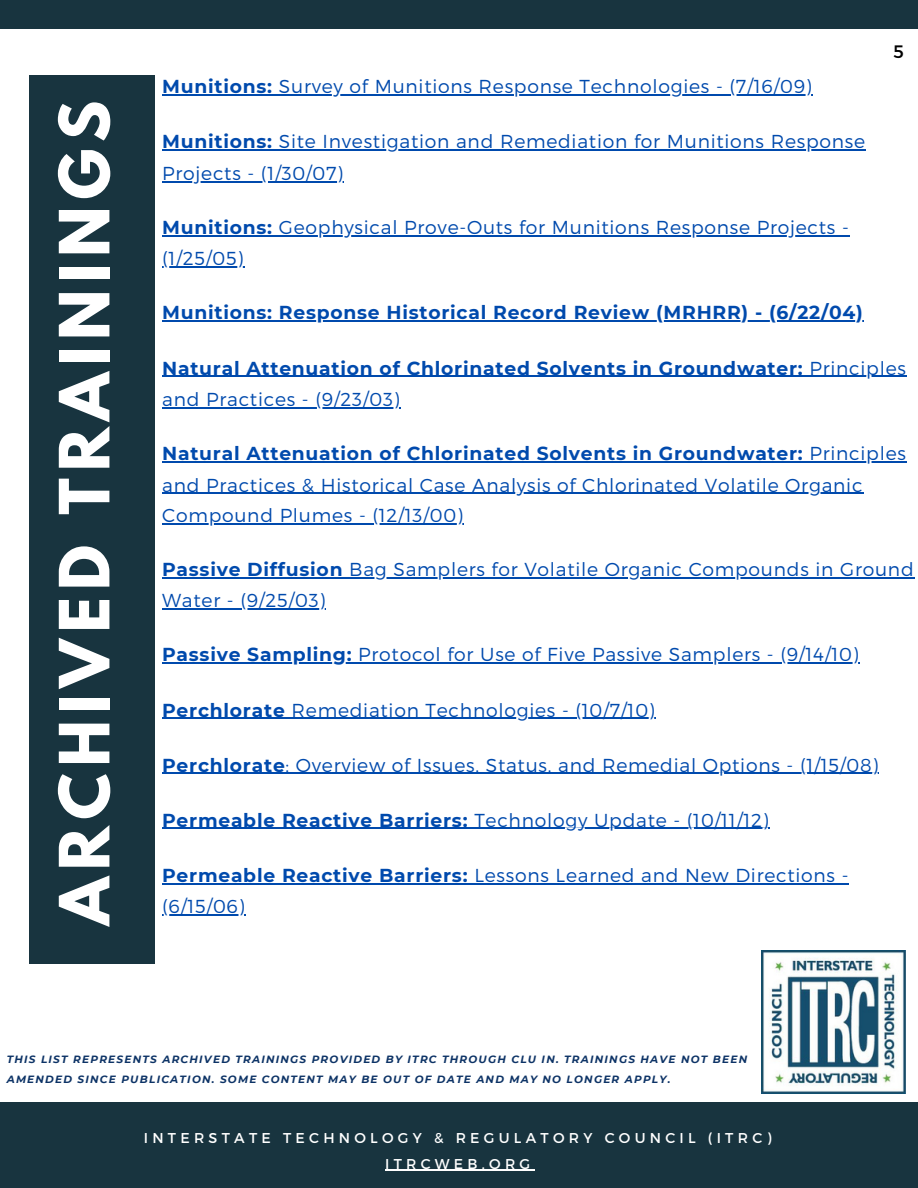
<style>
.page{position:relative;width:918px;height:1188px;background:#fff}
.page>*{position:absolute;margin:0;border:0;box-sizing:border-box;transform-origin:0 0}
.t1{font:700 61.35px "League Spartan";letter-spacing:.11em;color:#fff}
.t2{font:300 18.75px/31.5px "Montserrat";letter-spacing:.04em;color:#004aad}
.t3{font:700 18.75px "Montserrat";letter-spacing:.04em;color:#004aad}
.t4{font:18px "Montserrat";color:#000}
.t5{font:14.25px/25.3px "Montserrat";letter-spacing:.3em;color:#fff;text-align:center}
.t6{font:italic 700 10.5px/20.1px "Montserrat";letter-spacing:.12em;color:#0d3366}
.s1{font-weight:700}
.s2{font-weight:300}
</style>
<div class="page">
<div style="left:29px;top:76px;width:125px;height:887px;background:#18343f"></div>
<div style="left:0;top:1102px;width:918px;height:86px;background:#18343f"></div>
<div style="left:0;top:0;width:918px;height:28px;background:#18343f"></div>
<hr style="left:385px;top:1170px;width:150px;height:1px;background:#fff">
<hr style="left:162px;top:94px;width:117px;height:2px;background:#004aad">
<hr style="left:279px;top:94px;width:534px;height:2px;background:#004aad">
<hr style="left:162px;top:150px;width:117px;height:1px;background:#004aad">
<hr style="left:279px;top:150px;width:587px;height:1px;background:#004aad">
<hr style="left:162px;top:181px;width:182px;height:1px;background:#004aad">
<hr style="left:162px;top:235px;width:117px;height:1px;background:#004aad">
<hr style="left:279px;top:235px;width:571px;height:1px;background:#004aad">
<hr style="left:162px;top:267px;width:82px;height:1px;background:#004aad">
<hr style="left:162px;top:321px;width:702px;height:1px;background:#004aad">
<hr style="left:162px;top:376px;width:642px;height:1px;background:#004aad">
<hr style="left:804px;top:376px;width:103px;height:1px;background:#004aad">
<hr style="left:162px;top:407px;width:238px;height:1px;background:#004aad">
<hr style="left:162px;top:461px;width:642px;height:1px;background:#004aad">
<hr style="left:804px;top:461px;width:103px;height:1px;background:#004aad">
<hr style="left:162px;top:493px;width:701px;height:1px;background:#004aad">
<hr style="left:162px;top:523px;width:302px;height:1px;background:#004aad">
<hr style="left:162px;top:577px;width:181px;height:1px;background:#004aad">
<hr style="left:343px;top:577px;width:571px;height:1px;background:#004aad">
<hr style="left:162px;top:609px;width:164px;height:1px;background:#004aad">
<hr style="left:162px;top:663px;width:190px;height:1px;background:#004aad">
<hr style="left:352px;top:663px;width:508px;height:1px;background:#004aad">
<hr style="left:162px;top:718px;width:130px;height:1px;background:#004aad">
<hr style="left:292px;top:718px;width:364px;height:1px;background:#004aad">
<hr style="left:162px;top:773px;width:124px;height:1px;background:#004aad">
<hr style="left:286px;top:773px;width:593px;height:1px;background:#004aad">
<hr style="left:162px;top:828px;width:312px;height:1px;background:#004aad">
<hr style="left:474px;top:828px;width:295px;height:1px;background:#004aad">
<hr style="left:162px;top:883px;width:312px;height:1px;background:#004aad">
<hr style="left:474px;top:883px;width:375px;height:1px;background:#004aad">
<hr style="left:162px;top:915px;width:83px;height:1px;background:#004aad">
<img style="left:761px;top:950px;width:144px;height:143px">
<p class="t1" style="left:54px;top:925px;width:826px;rotate:-90deg">ARCHIVED TRAININGS</p>
<p class="t4" style="left:893px;top:40px;width:12px">5</p>
<p class="t2" style="left:162px;top:70px;width:651px"><span class="s1">Munitions:</span> Survey of Munitions Response Technologies - (7/16/09)</p>
<p class="t2" style="left:162px;top:125px;width:704px"><span class="s1">Munitions:</span> Site Investigation and Remediation for Munitions Response</p>
<h3 class="t2" style="left:162px;top:157px;width:183px">Projects - (1/30/07)</h3>
<h3 class="t2" style="left:162px;top:211px;width:688px"><span class="s1">Munitions:</span> Geophysical Prove-Outs for Munitions Response Projects -</h3>
<h3 class="t2" style="left:162px;top:242px;width:83px">(1/25/05)</h3>
<h2 class="t3" style="left:162px;top:301px;width:702px">Munitions: Response Historical Record Review (MRHRR) - (6/22/04)</h2>
<h3 class="t3" style="left:162px;top:356px;width:745px">Natural Attenuation of Chlorinated Solvents in Groundwater: <span class="s2">Principles</span></h3>
<h3 class="t2" style="left:162px;top:383px;width:239px">and Practices - (9/23/03)</h3>
<h3 class="t3" style="left:162px;top:442px;width:745px">Natural Attenuation of Chlorinated Solvents in Groundwater: <span class="s2">Principles</span></h3>
<h3 class="t2" style="left:162px;top:468px;width:702px">and Practices &amp; Historical Case Analysis of Chlorinated Volatile Organic</h3>
<h3 class="t2" style="left:162px;top:499px;width:302px">Compound Plumes - (12/13/00)</h3>
<h3 class="t2" style="left:162px;top:553px;width:753px"><span class="s1">Passive Diffusion</span> Bag Samplers for Volatile Organic Compounds in Ground</h3>
<h3 class="t2" style="left:162px;top:584px;width:165px">Water - (9/25/03)</h3>
<p class="t2" style="left:162px;top:638px;width:698px"><span class="s1">Passive Sampling:</span> Protocol for Use of Five Passive Samplers - (9/14/10)</p>
<p class="t2" style="left:162px;top:693px;width:494px"><span class="s1">Perchlorate</span> Remediation Technologies - (10/7/10)</p>
<p class="t2" style="left:162px;top:748px;width:718px"><span class="s1">Perchlorate</span>: Overview of Issues, Status, and Remedial Options - (1/15/08)</p>
<p class="t2" style="left:162px;top:803px;width:608px"><span class="s1">Permeable Reactive Barriers:</span> Technology Update - (10/11/12)</p>
<p class="t2" style="left:162px;top:859px;width:688px"><span class="s1">Permeable Reactive Barriers:</span> Lessons Learned and New Directions - (6/15/06)</p>
<p class="t6" style="left:7px;top:1049px;width:742px">THIS LIST REPRESENTS ARCHIVED TRAININGS PROVIDED BY ITRC THROUGH CLU IN. TRAININGS HAVE NOT BEEN<br>AMENDED SINCE PUBLICATION. SOME CONTENT MAY BE OUT OF DATE AND MAY NO LONGER APPLY.</p>
<p class="t5" style="left:144px;top:1125px;width:629px">INTERSTATE TECHNOLOGY &amp; REGULATORY COUNCIL (ITRC)<br>ITRCWEB.ORG</p>
</div>
